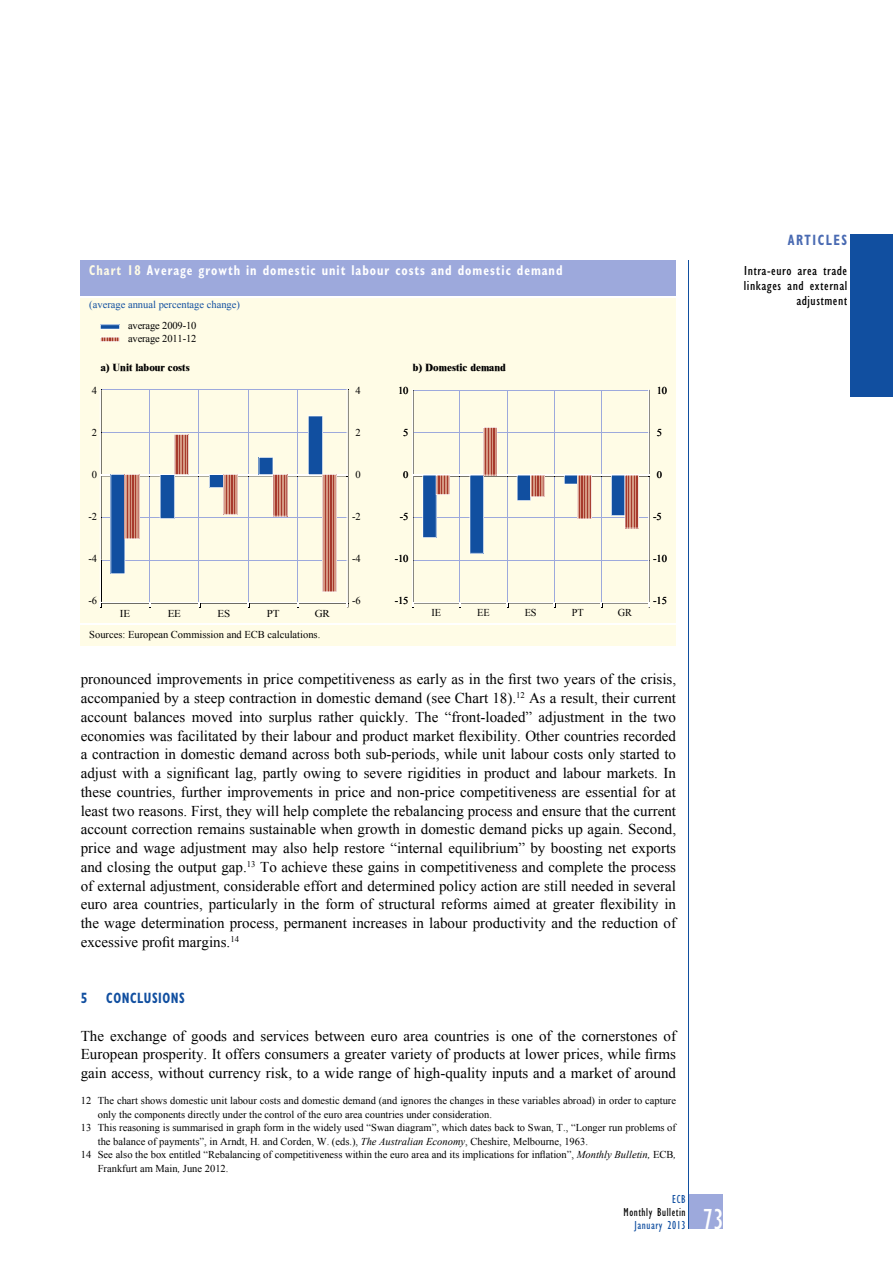
<style>
.page{position:relative;width:893px;height:1263px;background:#fff}
.page>*{position:absolute;margin:0;border:0;box-sizing:border-box;transform-origin:0 0}
.t1{font:condensed 30px "Gill Sans Myriad";color:#fff;scale:.95 1}
.t2{font:15px/18.8px "Times New Roman WGL";color:#000;text-align:justify}
.t3{font:700 condensed 15px "Gill Sans Myriad";letter-spacing:.04em;color:#114fa0;scale:.85 1}
.t4{font:700 condensed 15px "Gill Sans Myriad";letter-spacing:.12em;color:#496ab2;scale:.85 1}
.t5{font:700 condensed 14.25px "Gill Sans Myriad";letter-spacing:.08em;color:#fff;scale:.85 1}
.t6{font:condensed 13.5px/15px "Gill Sans Myriad";letter-spacing:.035em;color:#000;text-align:right;scale:1.1 1}
.t7{font:condensed 12px "Gill Sans Myriad";letter-spacing:.05em;color:#000;scale:.95 1}
.t8{font:condensed 12px "Gill Sans Myriad";letter-spacing:.05em;color:#114fa0;scale:.95 1}
.t9{font:10.5px/12.3px "Times New Roman WGL";color:#000}
.t10{font:800 10.5px "Times New Roman";color:#000}
.t11{font:10.5px "Times New Roman WGL";color:#114fa0}
.t12{font:10.5px "Times New Roman WGL";color:#000;scale:1.05 1}
.t13{font:10.05px "Times New Roman WGL";color:#000;scale:1.05 1}
.s1{color:#fffce6}
.s2{font-style:italic}
</style>
<div class="page">
<div style="left:689px;top:1195px;width:34px;height:34px;background:#9da9dc"></div>
<div style="left:850px;top:235px;width:43px;height:162px;background:#114fa0"></div>
<hr style="left:689px;top:261px;width:1px;height:968px;background:#114fa0">
<div style="left:81px;top:261px;width:595px;height:385px;background:#fffce6"></div>
<div style="left:81px;top:261px;width:595px;height:36px;background:#9da9dc"></div>
<hr style="left:81px;top:296px;width:289px;height:2px;background:#fff">
<svg style="left:370px;top:296px;width:17px;height:2px"></svg>
<hr style="left:387px;top:296px;width:289px;height:2px;background:#fff">
<hr style="left:81px;top:624px;width:289px;height:1px;background:#fff">
<svg style="left:370px;top:624px;width:17px;height:1px"></svg>
<hr style="left:387px;top:624px;width:289px;height:1px;background:#fff">
<svg style="left:100px;top:324px;width:20px;height:5px"></svg>
<svg style="left:100px;top:337px;width:20px;height:5px"></svg>
<svg style="left:100px;top:389px;width:248px;height:214px"></svg>
<svg style="left:101px;top:390px;width:1px;height:171px"></svg>
<hr style="left:100px;top:474px;width:248px;height:2px;background:#fff">
<svg style="left:308px;top:416px;width:29px;height:176px"></svg>
<svg style="left:259px;top:457px;width:29px;height:59px"></svg>
<svg style="left:209px;top:474px;width:29px;height:41px"></svg>
<svg style="left:160px;top:434px;width:29px;height:85px"></svg>
<svg style="left:110px;top:474px;width:29px;height:100px"></svg>
<svg style="left:412px;top:390px;width:238px;height:218px"></svg>
<p class="t5" style="left:89px;top:261px;width:558px"><span class="s1">Chart 18</span> average growth in domestic unit labour costs and domestic demand</p>
<p class="t11" style="left:89px;top:297px;width:152px">(average annual percentage change)</p>
<p class="t9" style="left:128px;top:319px;width:70px">average 2009-10 average 2011-12</p>
<p class="t10" style="left:101px;top:362px;width:91px">a) Unit labour costs</p>
<p class="t10" style="left:413px;top:362px;width:95px">b) Domestic demand</p>
<p class="t9" style="left:128px;top:364px;width:70px">average 2011-12</p>
<p class="t9" style="left:92px;top:384px;width:7px">4</p>
<p class="t9" style="left:92px;top:426px;width:7px">2</p>
<p class="t9" style="left:92px;top:468px;width:7px">0</p>
<p class="t9" style="left:356px;top:384px;width:7px">4</p>
<p class="t9" style="left:356px;top:426px;width:7px">2</p>
<p class="t9" style="left:356px;top:468px;width:7px">0</p>
<p class="t9" style="left:398px;top:384px;width:12px">10</p>
<p class="t9" style="left:403px;top:426px;width:7px">5</p>
<p class="t13" style="left:403px;top:468px;width:6px">0</p>
<p class="t9" style="left:657px;top:384px;width:12px">10</p>
<p class="t9" style="left:657px;top:426px;width:7px">5</p>
<p class="t13" style="left:657px;top:468px;width:6px">0</p>
<p class="t9" style="left:89px;top:510px;width:10px">-2</p>
<p class="t9" style="left:89px;top:552px;width:10px">-4</p>
<p class="t9" style="left:352px;top:510px;width:10px">-2</p>
<p class="t9" style="left:352px;top:552px;width:10px">-4</p>
<p class="t9" style="left:400px;top:510px;width:10px">-5</p>
<p class="t9" style="left:395px;top:552px;width:15px">-10</p>
<p class="t9" style="left:653px;top:510px;width:10px">-5</p>
<p class="t9" style="left:653px;top:552px;width:15px">-10</p>
<p class="t9" style="left:89px;top:594px;width:10px">-6</p>
<p class="t9" style="left:352px;top:594px;width:10px">-6</p>
<p class="t9" style="left:395px;top:594px;width:15px">-15</p>
<p class="t9" style="left:653px;top:594px;width:15px">-15</p>
<p class="t12" style="left:120px;top:606px;width:11px">IE</p>
<p class="t12" style="left:168px;top:606px;width:14px">EE</p>
<p class="t12" style="left:217px;top:606px;width:14px">ES</p>
<p class="t12" style="left:267px;top:606px;width:14px">PT</p>
<p class="t12" style="left:315px;top:606px;width:16px">GR</p>
<p class="t9" style="left:431px;top:606px;width:11px">IE</p>
<p class="t9" style="left:477px;top:606px;width:14px">EE</p>
<p class="t9" style="left:525px;top:606px;width:13px">ES</p>
<p class="t9" style="left:572px;top:606px;width:13px">PT</p>
<p class="t9" style="left:618px;top:606px;width:16px">GR</p>
<p class="t9" style="left:89px;top:628px;width:232px">Sources: European Commission and ECB calculations.</p>
<p class="t2" style="left:81px;top:670px;width:597px">pronounced improvements in price competitiveness as early as in the first two years of the crisis, accompanied by a steep contraction in domestic demand (see Chart 18).<sup>12</sup> As a result, their current account balances moved into surplus rather quickly. The “front-loaded” adjustment in the two economies was facilitated by their labour and product market flexibility. Other countries recorded a contraction in domestic demand across both sub-periods, while unit labour costs only started to adjust with a significant lag, partly owing to severe rigidities in product and labour markets. In these countries, further improvements in price and non-price competitiveness are essential for at least two reasons. First, they will help complete the rebalancing process and ensure that the current account correction remains sustainable when growth in domestic demand picks up again. Second, price and wage adjustment may also help restore “internal equilibrium” by boosting net exports and closing the output gap.<sup>13</sup> To achieve these gains in competitiveness and complete the process of external adjustment, considerable effort and determined policy action are still needed in several euro area countries, particularly in the form of structural reforms aimed at greater flexibility in the wage determination process, permanent increases in labour productivity and the reduction of excessive profit margins.<sup>14</sup></p>
<p class="t3" style="left:81px;top:989px;width:9px">5</p>
<p class="t3" style="left:106px;top:989px;width:94px">ConCluSionS</p>
<p class="t2" style="left:81px;top:1026px;width:597px">The exchange of goods and services between euro area countries is one of the cornerstones of European prosperity. It offers consumers a greater variety of products at lower prices, while firms gain access, without currency risk, to a wide range of high-quality inputs and a market of around</p>
<p class="t9" style="left:81px;top:1094px;width:597px">12 The chart shows domestic unit labour costs and domestic demand (and ignores the changes in these variables abroad) in order to capture</p>
<p class="t9" style="left:98px;top:1108px;width:396px">only the components directly under the control of the euro area countries under consideration.</p>
<p class="t9" style="left:81px;top:1121px;width:597px">13 This reasoning is summarised in graph form in the widely used “Swan diagram”, which dates back to Swan, T., “Longer run problems of</p>
<p class="t9" style="left:98px;top:1135px;width:492px">the balance of payments”, in Arndt, H. and Corden, W. (eds.), <span class="s2">The Australian Economy</span>, Cheshire, Melbourne, 1963.</p>
<p class="t9" style="left:81px;top:1148px;width:597px">14 See also the box entitled “Rebalancing of competitiveness within the euro area and its implications for inflation”, <span class="s2">Monthly Bulletin,</span> ECB<span class="s2">,</span></p>
<p class="t9" style="left:98px;top:1162px;width:132px">Frankfurt am Main<span class="s2">,</span> June 2012.</p>
<p class="t8" style="left:672px;top:1192px;width:16px">ECB</p>
<p class="t7" style="left:624px;top:1205px;width:67px">Monthly Bulletin</p>
<p class="t8" style="left:634px;top:1218px;width:55px">January 2013</p>
<h1 class="t1" style="left:703px;top:1201px;width:23px">73</h1>
<p class="t4" style="left:788px;top:231px;width:72px">artiCleS</p>
<p class="t6" style="left:744px;top:263px;width:95px">Intra-euro area trade linkages and external adjustment</p>
</div>
